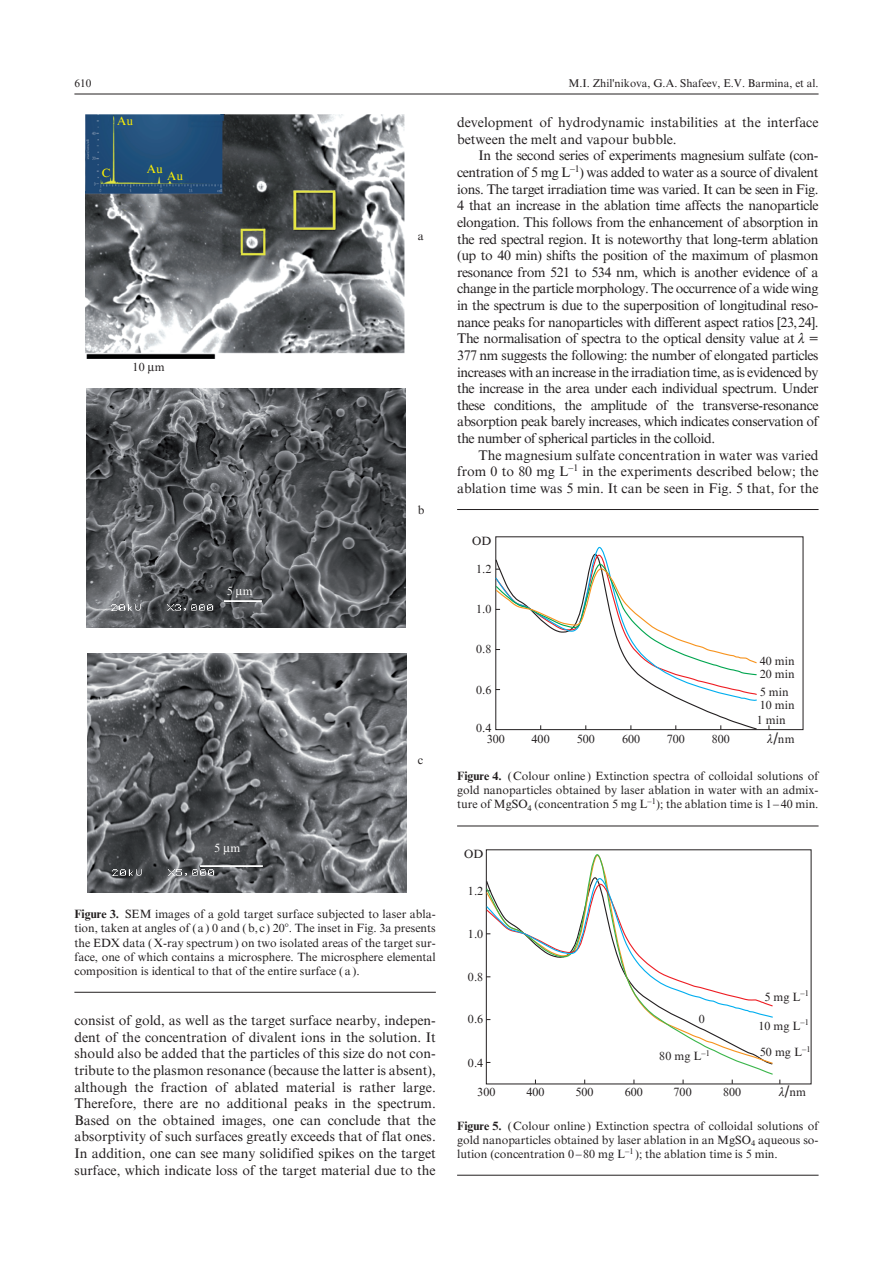
<style>
.page{position:relative;width:893px;height:1263px;background:#fff}
.page>*{position:absolute;margin:0;border:0;box-sizing:border-box;transform-origin:0 0}
.Обычный_с_отступом{font:13.95px/16.6px "Times QE";color:#231f20;text-align:justify}
.Подпись_к_рисунку{font:12px/14.2px "Times QE";color:#231f20;text-align:justify}
.t1{font:12px "Times QE";color:#fff101}
.t2{font:12px "Times QE";color:#fff}
.Колонтитул2{font:11.25px "Times QE";color:#231f20}
.Колонтитул1{font:11.25px "Times QE";color:#231f20}
.s1{font-weight:700}
.s2{font-size:16.5px}
</style>
<div class="page">
<hr style="left:74px;top:94px;width:745px;height:1px;background:#231f20">
<hr style="left:74px;top:992px;width:362px;height:1px;background:#231f20">
<img style="left:86px;top:115px;width:319px;height:244px">
<img style="left:86px;top:389px;width:319px;height:239px">
<img style="left:87px;top:653px;width:319px;height:239px">
<hr style="left:457px;top:509px;width:362px;height:1px;background:#231f20">
<svg style="left:495px;top:701px;width:263px;height:29px"></svg>
<svg style="left:495px;top:546px;width:262px;height:155px"></svg>
<hr style="left:457px;top:825px;width:362px;height:1px;background:#231f20">
<hr style="left:457px;top:1175px;width:362px;height:1px;background:#231f20">
<svg style="left:485px;top:853px;width:288px;height:223px"></svg>
<svg style="left:485px;top:877px;width:288px;height:143px"></svg>
<svg style="left:236px;top:589px;width:7px;height:9px"></svg>
<svg style="left:224px;top:846px;width:6px;height:9px"></svg>
<p class="Колонтитул1" style="left:74px;top:77px;width:18px">610</p>
<p class="Колонтитул2" style="left:568px;top:77px;width:252px">M.I. Zhil'nikova, G.A. Shafeev, E.V. Barmina, et al.</p>
<p class="t1" style="left:117px;top:114px;width:17px">Au</p>
<p class="t1" style="left:102px;top:167px;width:10px">С</p>
<p class="t1" style="left:147px;top:162px;width:17px">Au</p>
<p class="t1" style="left:167px;top:169px;width:17px">Au</p>
<p class="Подпись_к_рисунку" style="left:133px;top:360px;width:33px">10 m</p>
<p class="t2" style="left:227px;top:585px;width:27px">5 m</p>
<p class="t2" style="left:214px;top:841px;width:27px">5 m</p>
<p class="Подпись_к_рисунку" style="left:418px;top:228px;width:7px">a</p>
<p class="Подпись_к_рисунку" style="left:418px;top:503px;width:8px">b</p>
<p class="Подпись_к_рисунку" style="left:418px;top:753px;width:7px">c</p>
<p class="Подпись_к_рисунку" style="left:74px;top:907px;width:363px"><span class="s1">Figure 3.</span> SEM images of a gold target surface subjected to laser abla&shy;tion, taken at angles of (a) 0 and (b, c ) 20 . The inset in Fig. 3a presents the EDX data (X-ray spectrum) on two isolated areas of the target sur&shy;face, one of which contains a microsphere. The microsphere elemental composition is identical to that of the entire surface ( a).</p>
<p class="Обычный_с_отступом" style="left:74px;top:1012px;width:363px">consist of gold, as well as the target surface nearby, indepen&shy;dent of the concentration of divalent ions in the solution. It should also be added that the particles of this size do not con&shy;tribute to the plasmon resonance (because the latter is absent), although the fraction of ablated material is rather large.<br>Therefore, there are no additional peaks in the spectrum.<br>Based on the obtained images, one can conclude that the absorptivity of such surfaces greatly exceeds that of flat ones.<br>In addition, one can see many solidified spikes on the target surface, which indicate loss of the target material due to the</p>
<p class="Обычный_с_отступом" style="left:457px;top:114px;width:363px">development of hydrodynamic instabilities at the interface between the melt and vapour bubble.</p>
<p class="Обычный_с_отступом" style="left:457px;top:147px;width:363px;text-indent:21px">In the second series of experiments magnesium sulfate (con&shy;centration of 5 mg L<sup>–1</sup>) was added to water as a source of divalent ions. The target irradiation time was varied. It can be seen in Fig.<br>4 that an increase in the ablation time affects the nanoparticle elongation. This follows from the enhancement of absorption in the red spectral region. It is noteworthy that long-term ablation (up to 40 min) shifts the position of the maximum of plasmon resonance from 521 to 534 nm, which is another evidence of a change in the particle morphology. The occurrence of a wide wing in the spectrum is due to the superposition of longitudinal reso&shy;nance peaks for nanoparticles with different aspect ratios [23,24].<br>The normalisation of spectra to the optical density value at ● = 377 nm suggests the following: the number of elongated particles increases with an increase in the irradiation time, as is evidenced by the increase in the area under each individual spectrum. Under these conditions, the amplitude of the transverse-resonance absorption peak barely increases, which indicates conservation of the number of spherical particles in the colloid.</p>
<p class="Обычный_с_отступом" style="left:457px;top:447px;width:363px;text-indent:21px">The magnesium sulfate concentration in water was varied from 0 to 80 mg L<sup>–1</sup> in the experiments described below; the ablation time was 5 min. It can be seen in Fig. 5 that, for the</p>
<p class="Подпись_к_рисунку" style="left:472px;top:533px;width:21px">OD</p>
<p class="Подпись_к_рисунку" style="left:476px;top:562px;width:17px">1.2</p>
<p class="Подпись_к_рисунку" style="left:476px;top:602px;width:17px">1.0</p>
<p class="Подпись_к_рисунку" style="left:476px;top:642px;width:17px">0.8</p>
<p class="Подпись_к_рисунку" style="left:476px;top:683px;width:17px">0.6</p>
<p class="Подпись_к_рисунку" style="left:476px;top:721px;width:17px">0.4</p>
<p class="Подпись_к_рисунку" style="left:760px;top:655px;width:37px;line-height:13px">40 min<br>20 min</p>
<p class="Подпись_к_рисунку" style="left:760px;top:686px;width:37px;line-height:13px">5 min<br>10 min</p>
<p class="Подпись_к_рисунку" style="left:757px;top:713px;width:30px">1 min</p>
<p class="Подпись_к_рисунку" style="left:487px;top:731px;width:20px">300</p>
<p class="Подпись_к_рисунку" style="left:532px;top:731px;width:20px">400</p>
<p class="Подпись_к_рисунку" style="left:577px;top:731px;width:20px">500</p>
<p class="Подпись_к_рисунку" style="left:622px;top:731px;width:20px">600</p>
<p class="Подпись_к_рисунку" style="left:667px;top:731px;width:20px">700</p>
<p class="Подпись_к_рисунку" style="left:712px;top:731px;width:20px">800</p>
<p class="Подпись_к_рисунку" style="left:768px;top:732px;width:28px">●<span class="s2">/</span>nm</p>
<p class="Подпись_к_рисунку" style="left:457px;top:769px;width:363px"><span class="s1">Figure 4.</span> (Colour online ) Extinction spectra of colloidal solutions of gold nanoparticles obtained by laser ablation in water with an admix&shy;ture of MgSO<sub>4</sub> (concentration 5 mg L<sup>–1</sup>); the ablation time is 1–40 min.</p>
<p class="Подпись_к_рисунку" style="left:464px;top:847px;width:21px">OD</p>
<p class="Подпись_к_рисунку" style="left:468px;top:883px;width:17px">1.2</p>
<p class="Подпись_к_рисунку" style="left:468px;top:927px;width:17px">1.0</p>
<p class="Подпись_к_рисунку" style="left:468px;top:969px;width:17px">0.8</p>
<p class="Подпись_к_рисунку" style="left:468px;top:1012px;width:17px">0.6</p>
<p class="Подпись_к_рисунку" style="left:468px;top:1055px;width:17px">0.4</p>
<p class="Подпись_к_рисунку" style="left:699px;top:1011px;width:7px">0</p>
<p class="Подпись_к_рисунку" style="left:659px;top:1049px;width:52px">80 mg L<sup>–1</sup></p>
<p class="Подпись_к_рисунку" style="left:764px;top:989px;width:46px">5 mg L<sup>–1</sup></p>
<p class="Подпись_к_рисунку" style="left:758px;top:1018px;width:52px">10 mg L<sup>–1</sup></p>
<p class="Подпись_к_рисунку" style="left:760px;top:1045px;width:52px">50 mg L<sup>–1</sup></p>
<p class="Подпись_к_рисунку" style="left:477px;top:1084px;width:20px">300</p>
<p class="Подпись_к_рисунку" style="left:526px;top:1084px;width:20px">400</p>
<p class="Подпись_к_рисунку" style="left:575px;top:1084px;width:20px">500</p>
<p class="Подпись_к_рисунку" style="left:625px;top:1084px;width:20px">600</p>
<p class="Подпись_к_рисунку" style="left:674px;top:1084px;width:20px">700</p>
<p class="Подпись_к_рисунку" style="left:723px;top:1084px;width:20px">800</p>
<p class="Подпись_к_рисунку" style="left:779px;top:1084px;width:28px">●<span class="s2">/</span>nm</p>
<p class="Подпись_к_рисунку" style="left:457px;top:1118px;width:363px"><span class="s1">Figure 5.</span> (Colour online ) Extinction spectra of colloidal solutions of gold nanoparticles obtained by laser ablation in an MgSO<sub>4</sub> aqueous so&shy;lution (concentration 0 –80 mg L<sup>–1</sup> ); the ablation time is 5 min.</p>
</div>
